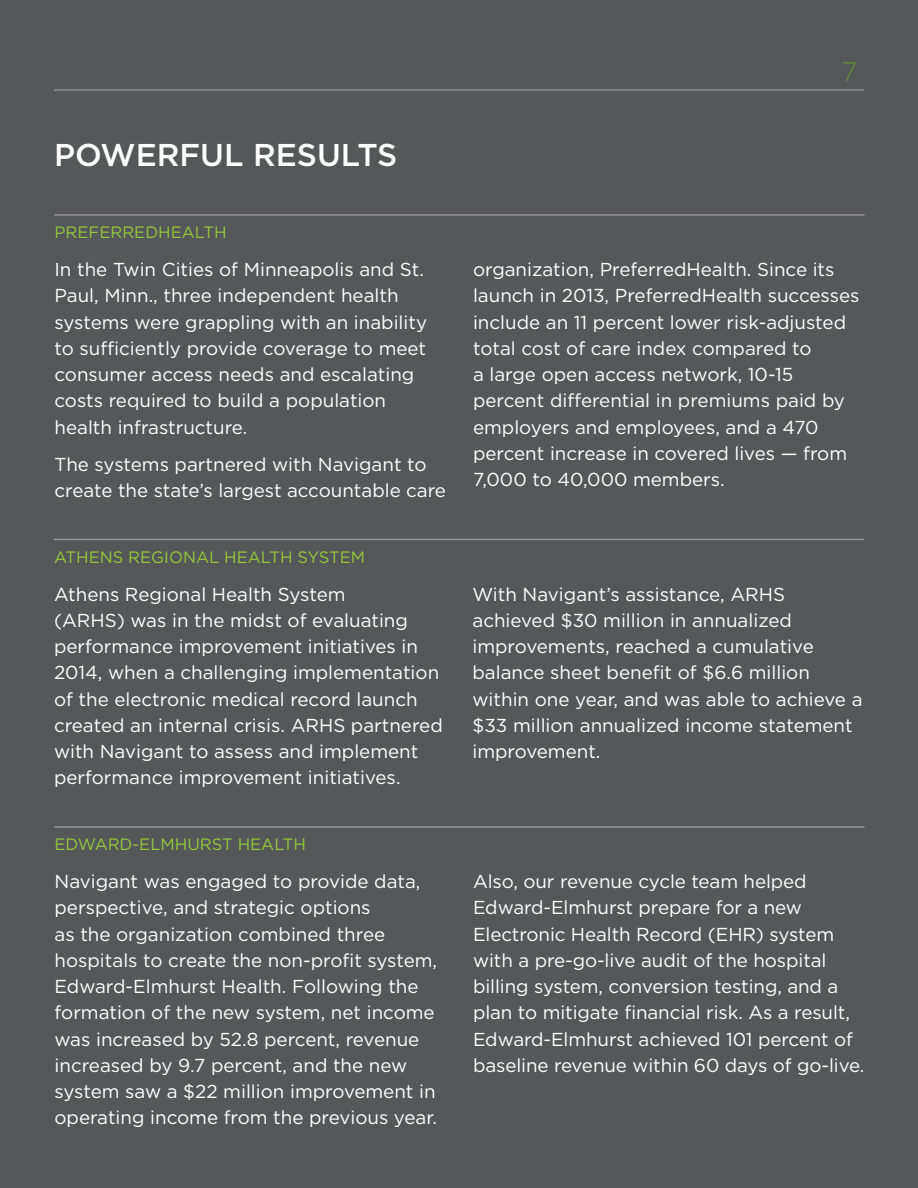
<style>
.page{position:relative;width:918px;height:1188px;background:#555759}
.page>*{position:absolute;margin:0;border:0;box-sizing:border-box;transform-origin:0 0}
.t1{font:500 31.5px "Gotham";color:#fff}
.t2{font:300 27px "Gotham";color:#638d3d}
.t3{font:18.75px/26.2px "Gotham";color:#fff}
.t4{font:16.5px "Gotham";color:#94c83c}
</style>
<div class="page">
<hr style="left:54px;top:90px;width:810px;height:1px;background:#aaacad">
<hr style="left:55px;top:214px;width:810px;height:2px;background:#9a9799">
<hr style="left:54px;top:539px;width:810px;height:1px;background:#9a9799">
<hr style="left:55px;top:826px;width:810px;height:2px;background:#9a9799">
<h1 class="t1" style="left:54px;top:134px;width:345px">POWERFUL RESULTS</h1>
<p class="t4" style="left:55px;top:222px;width:174px">PREFERREDHEALTH</p>
<p class="t3" style="left:55px;top:256px;width:374px">In the Twin Cities of Minneapolis and St.<br>Paul, Minn., three independent health systems were grappling with an inability to sufficiently provide coverage to meet consumer access needs and escalating costs required to build a population health infrastructure.</p>
<p class="t3" style="left:55px;top:450px;width:393px">The systems partnered with Navigant to create the state’s largest accountable care</p>
<h2 class="t2" style="left:841px;top:54px;width:17px">7</h2>
<p class="t3" style="left:473px;top:256px;width:388px">organization, PreferredHealth. Since its launch in 2013, PreferredHealth successes include an 11 percent lower risk-adjusted total cost of care index compared to<br>a large open access network, 10-15 percent differential in premiums paid by employers and employees, and a 470 percent increase in covered lives — from 7,000 to 40,000 members.</p>
<p class="t4" style="left:54px;top:546px;width:313px">ATHENS REGIONAL HEALTH SYSTEM</p>
<p class="t3" style="left:54px;top:580px;width:390px">Athens Regional Health System<br>(ARHS) was in the midst of evaluating performance improvement initiatives in 2014, when a challenging implementation of the electronic medical record launch created an internal crisis. ARHS partnered with Navigant to assess and implement performance improvement initiatives.</p>
<p class="t3" style="left:472px;top:580px;width:392px">With Navigant’s assistance, ARHS achieved $30 million in annualized improvements, reached a cumulative balance sheet benefit of $6.6 million within one year, and was able to achieve a $33 million annualized income statement improvement.</p>
<p class="t4" style="left:55px;top:834px;width:253px">EDWARD-ELMHURST HEALTH</p>
<p class="t3" style="left:55px;top:868px;width:384px">Navigant was engaged to provide data, perspective, and strategic options<br>as the organization combined three hospitals to create the non-profit system, Edward-Elmhurst Health. Following the formation of the new system, net income was increased by 52.8 percent, revenue increased by 9.7 percent, and the new system saw a $22 million improvement in operating income from the previous year.</p>
<p class="t3" style="left:473px;top:868px;width:393px">Also, our revenue cycle team helped Edward-Elmhurst prepare for a new Electronic Health Record (EHR) system with a pre-go-live audit of the hospital billing system, conversion testing, and a plan to mitigate financial risk. As a result, Edward-Elmhurst achieved 101 percent of baseline revenue within 60 days of go-live.</p>
</div>
